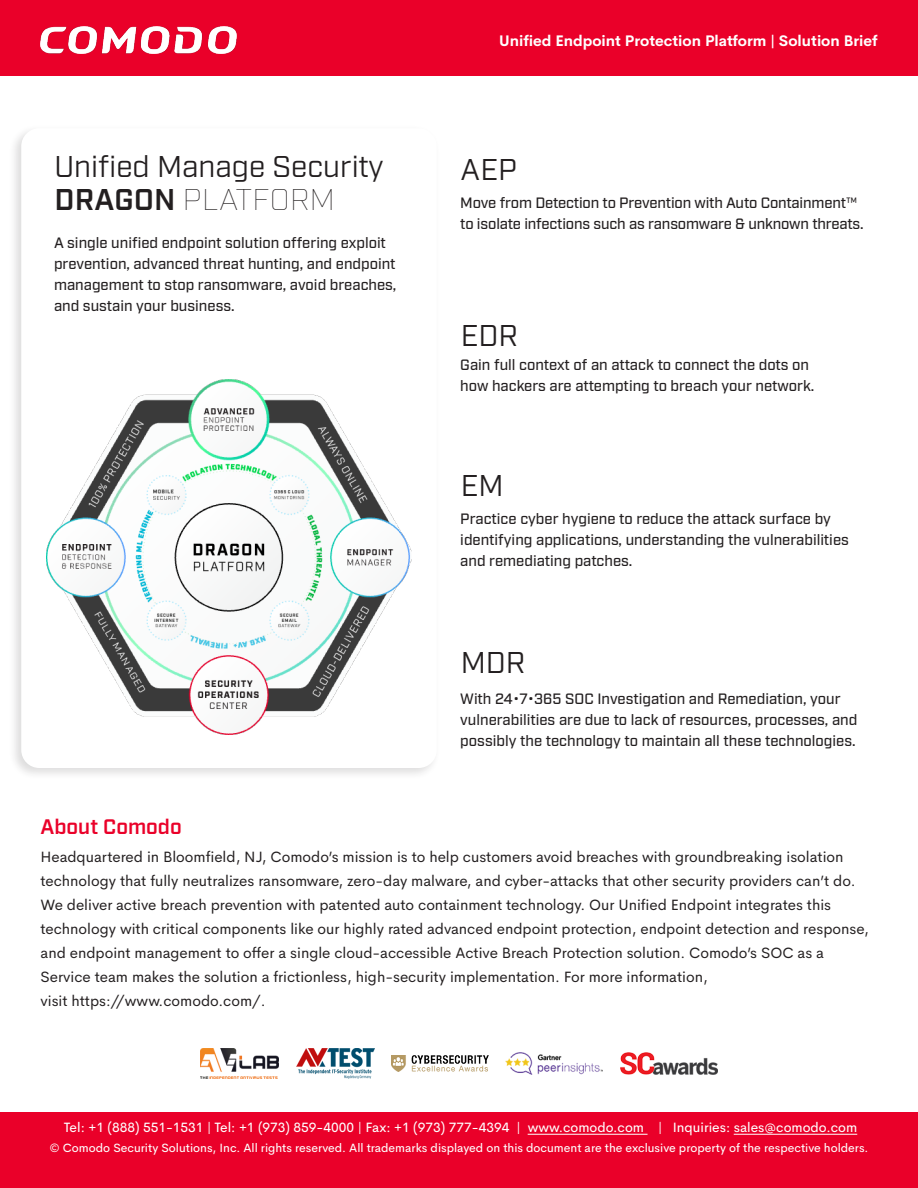
<style>
.page{position:relative;width:918px;height:1188px;background:#fff}
.page>*{position:absolute;margin:0;border:0;box-sizing:border-box;transform-origin:0 0}
.t1{font:30px/33px "Industry";color:#231f20}
.t2{font:600 21px "Industry";color:#ea0029}
.t3{font:15px/24px "Cerebri Sans";color:#231f20}
.t4{font:500 15px/21px "Industry";color:#231f20}
.t5{font:700 15px "Cerebri Sans";color:#fff}
.t6{font:13.5px "Cerebri Sans";color:#fff}
.t7{font:12px "Cerebri Sans";color:#fff}
.s1{font-weight:600}
.s2{font-weight:100}
</style>
<div class="page">
<div style="left:1px;top:0;width:917px;height:76px;background:#ea0029"></div>
<img style="left:41px;top:27px;width:195px;height:27px">
<div style="left:1px;top:1112px;width:917px;height:76px;background:#ea0029"></div>
<hr style="left:528px;top:1134px;width:120px;height:1px;background:#fff">
<hr style="left:734px;top:1134px;width:123px;height:1px;background:#fff">
<div style="left:8px;top:124px;width:432px;height:656px;background:#231f20;opacity:.15"></div>
<div style="left:21px;top:128px;width:416px;height:640px;background:#fff;border-radius:18px"></div>
<img style="left:47px;top:380px;width:365px;height:354px">
<img style="left:201px;top:1048px;width:78px;height:31px">
<img style="left:296px;top:1049px;width:78px;height:29px">
<img style="left:391px;top:1055px;width:98px;height:17px">
<img style="left:506px;top:1053px;width:97px;height:21px">
<img style="left:620px;top:1053px;width:97px;height:21px">
<p class="t1" style="left:54px;top:151px;width:331px">Unified Manage Security<br><span class="s1">DRAGON</span> <span class="s2">PLATFORM</span></p>
<p class="t4" style="left:54px;top:233px;width:344px">A single unified endpoint solution offering exploit prevention, advanced threat hunting, and endpoint management to stop ransomware, avoid breaches, and sustain your business.</p>
<p class="t2" style="left:40px;top:814px;width:143px">About Comodo</p>
<p class="t5" style="left:499px;top:28px;width:380px">Unified Endpoint Protection Platform | Solution Brief</p>
<p class="t1" style="left:461px;top:153px;width:58px">AEP</p>
<p class="t4" style="left:460px;top:193px;width:405px">Move from Detection to Prevention with Auto Containment™ to isolate infections such as ransomware &amp; unknown threats.</p>
<p class="t1" style="left:461px;top:320px;width:59px">EDR</p>
<p class="t4" style="left:460px;top:355px;width:356px">Gain full context of an attack to connect the dots on how hackers are attempting to breach your network.</p>
<p class="t1" style="left:461px;top:470px;width:44px">EM</p>
<p class="t4" style="left:460px;top:509px;width:390px">Practice cyber hygiene to reduce the attack surface by identifying applications, understanding the vulnerabilities and remediating patches.</p>
<p class="t1" style="left:461px;top:646px;width:66px">MDR</p>
<p class="t4" style="left:460px;top:689px;width:399px">With 24•7•365 SOC Investigation and Remediation, your vulnerabilities are due to lack of resources, processes, and possibly the technology to maintain all these technologies.</p>
<p class="t3" style="left:40px;top:843px;width:830px">Headquartered in Bloomfield, NJ, Comodo’s mission is to help customers avoid breaches with groundbreaking isolation technology that fully neutralizes ransomware, zero-day malware, and cyber-attacks that other security providers can’t do.<br>We deliver active breach prevention with patented auto containment technology. Our Unified Endpoint integrates this technology with critical components like our highly rated advanced endpoint protection, endpoint detection and response, and endpoint management to offer a single cloud-accessible Active Breach Protection solution. Comodo’s SOC as a Service team makes the solution a frictionless, high-security implementation. For more information,<br>visit https://www.comodo.com/.</p>
<p class="t6" style="left:64px;top:1117px;width:795px">Tel: +1 (888) 551-1531 | Tel: +1 (973) 859-4000 | Fax: +1 (973) 777-4394 | www.comodo.com | Inquiries: sales@comodo.com</p>
<p class="t7" style="left:50px;top:1138px;width:821px">© Comodo Security Solutions, Inc. All rights reserved. All trademarks displayed on this document are the exclusive property of the respective holders.</p>
</div>
